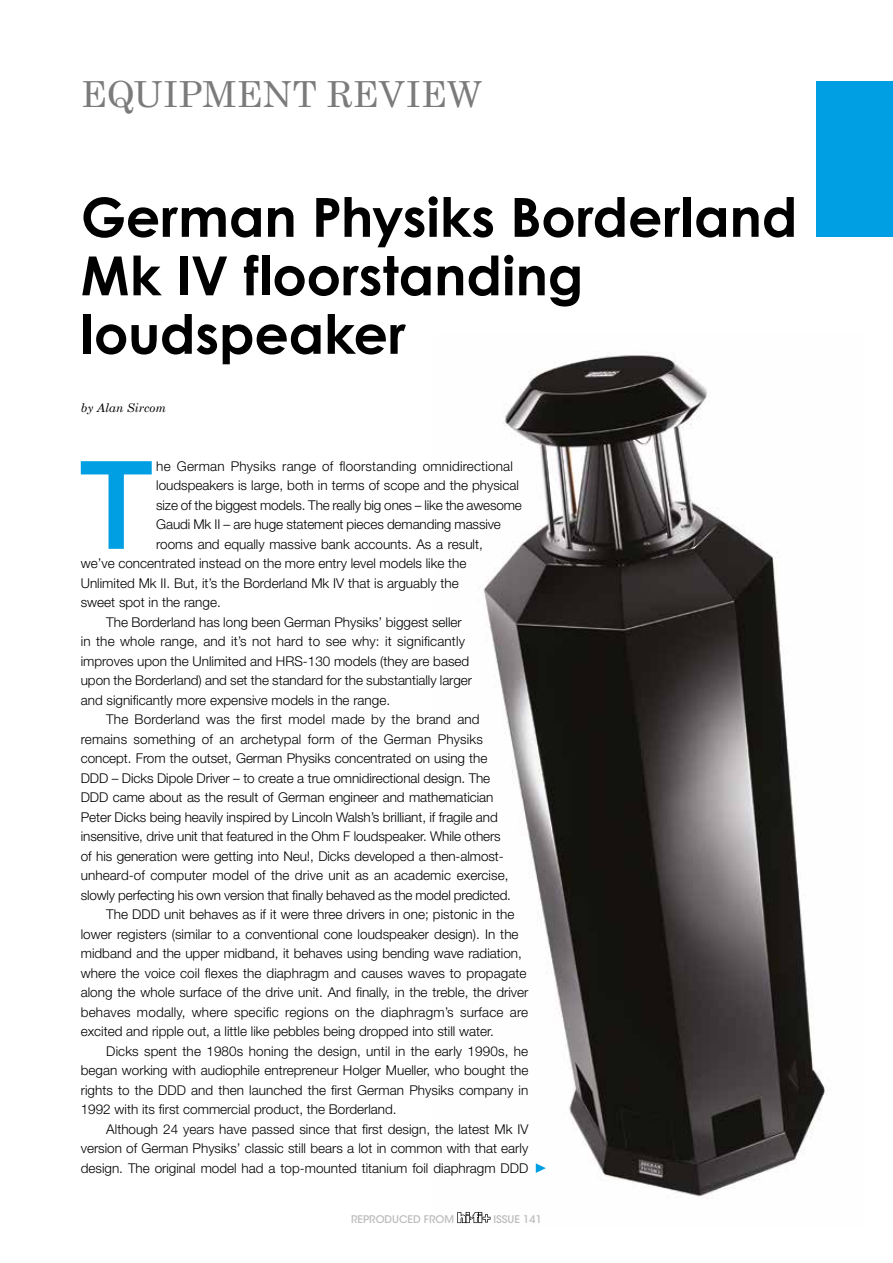
<style>
.page{position:relative;width:893px;height:1263px;background:#fff}
.page>*{position:absolute;margin:0;border:0;box-sizing:border-box;transform-origin:0 0}
.t1{font:500 122.7px "Helvetica Neue LT Std";color:#009fe3}
.t2{font:700 54px/58.5px "Century Gothic";color:#000}
.t3{font:36px "Century Schoolbook";color:#7c7b7b}
.t4{font:300 13.5px "Helvetica Neue LT Std";color:#000}
.t5{font:italic 12px "Century Schoolbook";color:#000}
.t6{font:500 10.5px "ITC Avant Garde Std";color:#bcbcbc}
</style>
<div class="page">
<div style="left:816px;top:81px;width:77px;height:156px;background:#009fe3"></div>
<img style="left:457px;top:355px;width:371px;height:869px">
<svg style="left:536px;top:1163px;width:10px;height:10px"></svg>
<svg style="left:457px;top:1212px;width:33px;height:11px"></svg>
<h3 class="t3" style="left:81px;top:72px;width:403px">EQUIPMENT REVIEW</h3>
<h2 class="t2" style="left:81px;top:187px;width:718px">German Physiks Borderland<br>Mk IV floorstanding loudspeaker</h2>
<p class="t5" style="left:81px;top:401px;width:87px">by Alan Sircom</p>
<h1 class="t1" style="left:80px;top:432px;width:74px">T</h1>
<p class="t4" style="left:156px;top:458px;width:358px">he German Physiks range of floorstanding omnidirectional</p>
<p class="t4" style="left:156px;top:477px;width:364px">loudspeakers is large, both in terms of scope and the physical</p>
<p class="t4" style="left:156px;top:497px;width:367px">size of the biggest models. The really big ones – like the awesome</p>
<p class="t4" style="left:156px;top:516px;width:346px">Gaudi Mk II – are huge statement pieces demanding massive</p>
<p class="t4" style="left:156px;top:536px;width:328px">rooms and equally massive bank accounts. As a result,</p>
<p class="t4" style="left:81px;top:555px;width:387px">we’ve concentrated instead on the more entry level models like the</p>
<p class="t4" style="left:81px;top:575px;width:379px">Unlimited Mk II. But, it’s the Borderland Mk IV that is arguably the</p>
<p class="t4" style="left:81px;top:594px;width:142px">sweet spot in the range.</p>
<p class="t4" style="left:106px;top:614px;width:357px">The Borderland has long been German Physiks’ biggest seller</p>
<p class="t4" style="left:81px;top:633px;width:386px">in the whole range, and it’s not hard to see why: it significantly</p>
<p class="t4" style="left:81px;top:653px;width:390px">improves upon the Unlimited and HRS-130 models (they are based</p>
<p class="t4" style="left:81px;top:672px;width:393px">upon the Borderland) and set the standard for the substantially larger</p>
<p class="t4" style="left:81px;top:692px;width:311px">and significantly more expensive models in the range.</p>
<p class="t4" style="left:106px;top:711px;width:375px">The Borderland was the first model made by the brand and</p>
<p class="t4" style="left:81px;top:731px;width:404px">remains something of an archetypal form of the German Physiks</p>
<p class="t4" style="left:81px;top:750px;width:408px">concept. From the outset, German Physiks concentrated on using the</p>
<p class="t4" style="left:81px;top:770px;width:411px">DDD – Dicks Dipole Driver – to create a true omnidirectional design. The</p>
<p class="t4" style="left:81px;top:789px;width:414px">DDD came about as the result of German engineer and mathematician</p>
<p class="t4" style="left:81px;top:809px;width:419px">Peter Dicks being heavily inspired by Lincoln Walsh’s brilliant, if fragile and</p>
<p class="t4" style="left:81px;top:828px;width:421px">insensitive, drive unit that featured in the Ohm F loudspeaker. While others</p>
<p class="t4" style="left:81px;top:848px;width:425px">of his generation were getting into Neu!, Dicks developed a then-almost-</p>
<p class="t4" style="left:81px;top:867px;width:429px">unheard-of computer model of the drive unit as an academic exercise,</p>
<p class="t4" style="left:81px;top:887px;width:432px">slowly perfecting his own version that finally behaved as the model predicted.</p>
<p class="t4" style="left:106px;top:906px;width:410px">The DDD unit behaves as if it were three drivers in one; pistonic in the</p>
<p class="t4" style="left:81px;top:926px;width:439px">lower registers (similar to a conventional cone loudspeaker design). In the</p>
<p class="t4" style="left:81px;top:945px;width:443px">midband and the upper midband, it behaves using bending wave radiation,</p>
<p class="t4" style="left:81px;top:965px;width:447px">where the voice coil flexes the diaphragm and causes waves to propagate</p>
<p class="t4" style="left:81px;top:984px;width:449px">along the whole surface of the drive unit. And finally, in the treble, the driver</p>
<p class="t4" style="left:81px;top:1004px;width:449px">behaves modally, where specific regions on the diaphragm’s surface are</p>
<p class="t4" style="left:81px;top:1023px;width:415px">excited and ripple out, a little like pebbles being dropped into still water.</p>
<p class="t4" style="left:106px;top:1043px;width:423px">Dicks spent the 1980s honing the design, until in the early 1990s, he</p>
<p class="t4" style="left:81px;top:1062px;width:449px">began working with audiophile entrepreneur Holger Mueller, who bought the</p>
<p class="t4" style="left:81px;top:1082px;width:449px">rights to the DDD and then launched the first German Physiks company in</p>
<p class="t4" style="left:81px;top:1101px;width:317px">1992 with its first commercial product, the Borderland.</p>
<p class="t4" style="left:106px;top:1121px;width:424px">Although 24 years have passed since that first design, the latest Mk IV</p>
<p class="t4" style="left:81px;top:1140px;width:449px">version of German Physiks’ classic still bears a lot in common with that early</p>
<p class="t4" style="left:81px;top:1160px;width:449px">design. The original model had a top-mounted titanium foil diaphragm DDD</p>
<p class="t6" style="left:351px;top:1213px;width:104px">REPRODUCED FROM</p>
<p class="t6" style="left:493px;top:1213px;width:50px">ISSUE 141</p>
</div>
